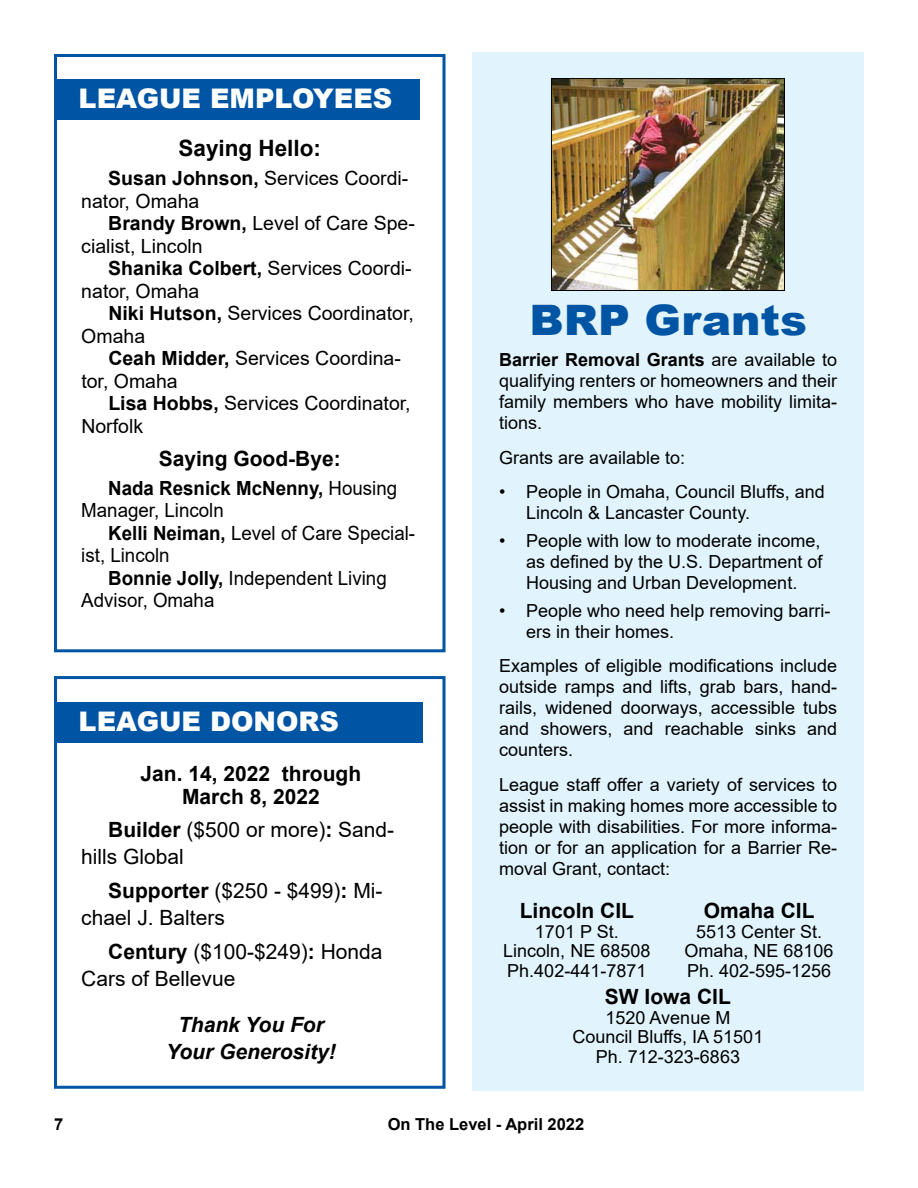
<style>
.page{position:relative;width:918px;height:1188px;background:#fff}
.page>*{position:absolute;margin:0;border:0;box-sizing:border-box;transform-origin:0 0}
.t1{font:900 42px "Arial";color:#0054a4;scale:1.05 1}
.t2{font:900 27px "Arial";color:#fff}
.t3{font:700 22.5px "Arial";color:#000}
.t4{font:21px/27px "Arial";color:#000}
.t5{font:700 21px/22.5px "Arial";color:#000;text-align:center}
.t6{font:italic 700 21px/27px "Arial";color:#000;text-align:center}
.t7{font:19.5px/22.5px "Arial";color:#000}
.t8{font:19.5px/22.5px "Arial";color:#000;scale:.96 1}
.t9{font:18px/21px "Arial";color:#000;text-align:justify}
.t10{font:700 16.5px "Arial";color:#000}
.s1{font-weight:700}
</style>
<div class="page">
<div style="left:472px;top:52px;width:392px;height:1039px;background:#e1f4fd"></div>
<img style="left:553px;top:80px;width:230px;height:209px">
<div style="left:551px;top:78px;width:234px;height:213px;border:1px solid #000"></div>
<div style="left:54px;top:676px;width:392px;height:413px;border:3px solid #0054a4"></div>
<div style="left:54px;top:702px;width:368px;height:40px;background:#0054a4"></div>
<div style="left:54px;top:54px;width:392px;height:598px;border:3px solid #0054a4"></div>
<div style="left:54px;top:79px;width:365px;height:40px;background:#0054a4"></div>
<h2 class="t2" style="left:79px;top:79px;width:315px">LEAGUE EMPLOYEES</h2>
<p class="t3" style="left:178px;top:132px;width:144px">Saying Hello:</p>
<p class="t7" style="left:81px;top:167px;width:329px;text-indent:27px"><span class="s1">Susan Johnson,</span> Services Coordi&shy;nator, Omaha</p>
<p class="t7" style="left:81px;top:212px;width:335px;text-indent:27px"><span class="s1">Brandy Brown,</span> Level of Care Spe&shy;cialist, Lincoln</p>
<p class="t7" style="left:81px;top:257px;width:332px;text-indent:27px"><span class="s1">Shanika Colbert,</span> Services Coordi&shy;nator, Omaha</p>
<p class="t7" style="left:81px;top:302px;width:334px;text-indent:27px"><span class="s1">Niki Hutson,</span> Services Coordinator,<br>Omaha</p>
<p class="t7" style="left:81px;top:347px;width:321px;text-indent:27px"><span class="s1">Ceah Midder,</span> Services Coordina&shy;tor, Omaha</p>
<p class="t7" style="left:81px;top:392px;width:331px;text-indent:27px"><span class="s1">Lisa Hobbs,</span> Services Coordinator,<br>Norfolk</p>
<p class="t5" style="left:159px;top:447px;width:184px">Saying Good-Bye:</p>
<p class="t8" style="left:81px;top:477px;width:331px;text-indent:27px"><span class="s1">Nada Resnick McNenny,</span> Housing<br>Manager, Lincoln</p>
<p class="t8" style="left:81px;top:522px;width:349px;text-indent:27px"><span class="s1">Kelli Neiman,</span> Level of Care Special&shy;ist, Lincoln</p>
<p class="t8" style="left:81px;top:567px;width:320px;text-indent:27px"><span class="s1">Bonnie Jolly,</span> Independent Living<br>Advisor, Omaha</p>
<h2 class="t2" style="left:79px;top:702px;width:262px">LEAGUE DONORS</h2>
<p class="t5" style="left:141px;top:763px;width:222px">Jan. 14, 2022 through<br>March 8, 2022</p>
<p class="t4" style="left:81px;top:816px;width:314px;text-indent:27px"><span class="s1">Builder</span> ($500 or more)<span class="s1">:</span> Sand&shy;hills Global</p>
<p class="t4" style="left:81px;top:877px;width:303px;text-indent:27px"><span class="s1">Supporter</span> ($250 - $499)<span class="s1">:</span> Mi&shy;chael J. Balters</p>
<p class="t4" style="left:81px;top:938px;width:303px;text-indent:27px"><span class="s1">Century</span> ($100-$249)<span class="s1">:</span> Honda<br>Cars of Bellevue</p>
<p class="t6" style="left:166px;top:1012px;width:171px">Thank You For<br>Your Generosity!</p>
<h1 class="t1" style="left:529px;top:290px;width:266px">BRP Grants</h1>
<p class="t9" style="left:499px;top:349px;width:340px"><span class="s1">Barrier Removal Grants</span> are available to qualifying renters or homeowners and their family members who have mobility limita&shy;tions.</p>
<p class="t9" style="left:499px;top:447px;width:188px">Grants are available to:</p>
<p class="t9" style="left:526px;top:481px;width:300px;text-indent:-27px">• People in Omaha, Council Bluffs, and<br>Lincoln &amp; Lancaster County.</p>
<p class="t9" style="left:526px;top:530px;width:298px;text-indent:-27px">• People with low to moderate income, as defined by the U.S. Department of Housing and Urban Development.</p>
<p class="t9" style="left:526px;top:600px;width:306px;text-indent:-27px">• People who need help removing barri&shy;ers in their homes.</p>
<p class="t9" style="left:499px;top:655px;width:340px">Examples of eligible modifications include outside ramps and lifts, grab bars, hand&shy;rails, widened doorways, accessible tubs and showers, and reachable sinks and counters.</p>
<p class="t9" style="left:499px;top:774px;width:340px">League staff offer a variety of services to assist in making homes more accessible to people with disabilities. For more informa&shy;tion or for an application for a Barrier Re&shy;moval Grant, contact:</p>
<p class="t5" style="left:520px;top:900px;width:116px">Lincoln CIL</p>
<p class="t9" style="left:503px;top:922px;width:149px;line-height:19.5px;text-align:center">1701 P St.<br>Lincoln, NE 68508<br>Ph.402-441-7871</p>
<p class="t5" style="left:704px;top:900px;width:112px">Omaha CIL</p>
<p class="t9" style="left:685px;top:922px;width:151px;line-height:19.5px;text-align:center">5513 Center St.<br>Omaha, NE 68106<br>Ph. 402-595-1256</p>
<p class="t5" style="left:605px;top:986px;width:128px">SW Iowa CIL</p>
<p class="t9" style="left:573px;top:1008px;width:192px;line-height:19.5px;text-align:center">1520 Avenue M<br>Council Bluffs, IA 51501<br>Ph. 712-323-6863</p>
<p class="t10" style="left:54px;top:1113px;width:11px">7</p>
<p class="t10" style="left:388px;top:1113px;width:198px">On The Level - April 2022</p>
</div>
